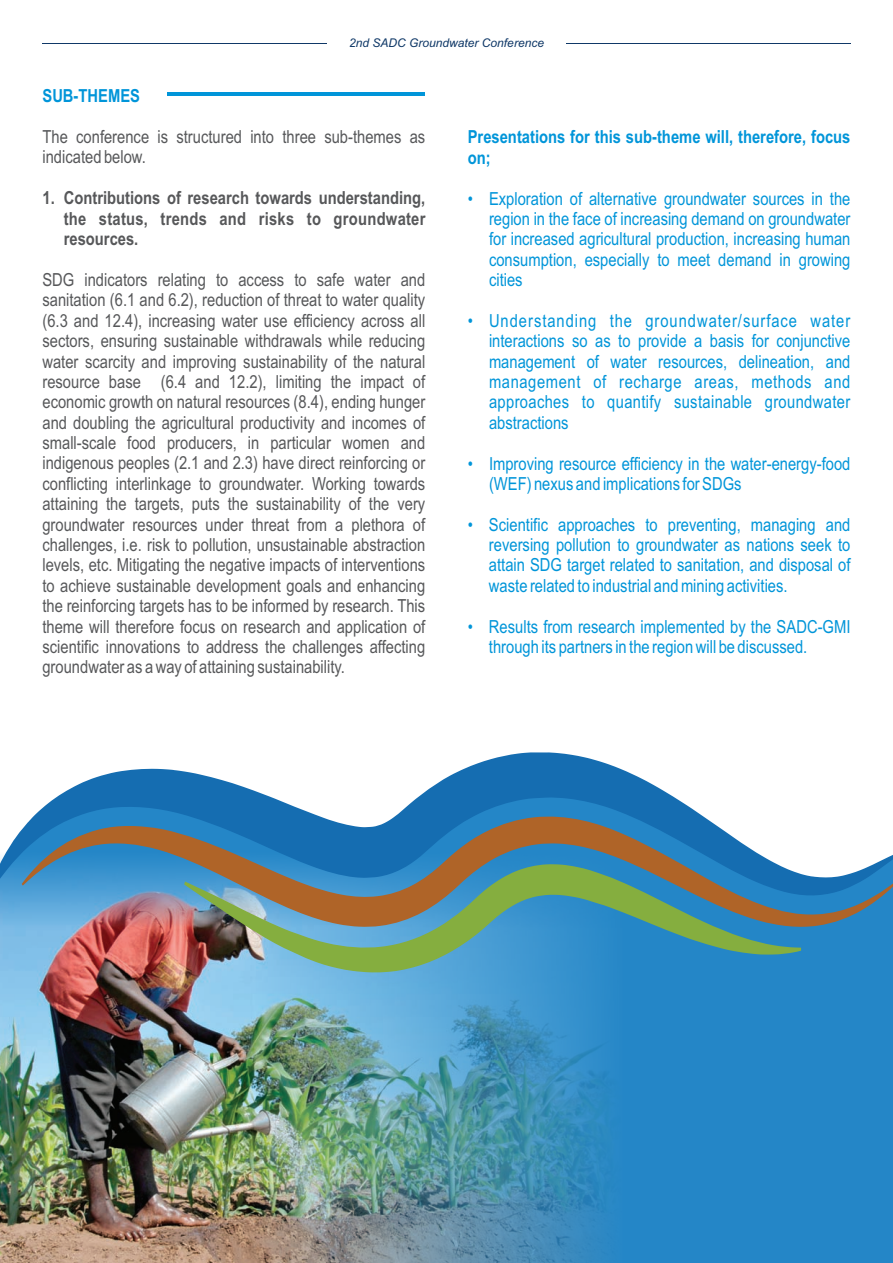
<style>
.page{position:relative;width:893px;height:1263px;background:#fff}
.page>*{position:absolute;margin:0;border:0;box-sizing:border-box;transform-origin:0 0}
.t1{font:18px/20.4px "Arial Narrow";color:#57585a}
.t2{font:18px/20.4px "Arial Narrow";color:#0095d9;text-align:justify}
.t3{font:700 18px/20.5px "Arial Narrow";letter-spacing:.015em;color:#57585a;text-align:justify}
.t4{font:700 18px/20.5px "Arial Narrow";color:#0095d9}
.t5{font:italic 12px "Arial";color:#0f3867}
</style>
<div class="page">
<div style="left:630px;top:928px;width:263px;height:335px;background:#2486c7"></div>
<img style="left:0;top:896px;width:630px;height:367px">
<hr style="left:168px;top:92px;width:257px;height:4px;background:#0095d9">
<hr style="left:42px;top:43px;width:285px;height:1px;background:#0f3867">
<hr style="left:566px;top:43px;width:284px;height:1px;background:#0f3867">
<svg style="left:22px;top:896px;width:871px;height:32px;background:#748aa8"></svg>
<svg style="left:0;top:752px;width:893px;height:144px"></svg>
<svg style="left:184px;top:864px;width:617px;height:108px;background:#608e8e"></svg>
<p class="t5" style="left:349px;top:39px;width:196px">2nd SADC Groundwater Conference</p>
<p class="t4" style="left:42px;top:87px;width:99px">SUB-THEMES</p>
<p class="t1" style="left:42px;top:128px;width:384px">The conference is structured into three sub-themes as indicated below.</p>
<p class="t3" style="left:64px;top:189px;width:363px;text-indent:-21px">1. Contributions of research towards understanding, the status, trends and risks to groundwater resources.</p>
<p class="t1" style="left:42px;top:271px;width:384px;text-align:justify">SDG indicators relating to access to safe water and sanitation (6.1 and 6.2), reduction of threat to water quality (6.3 and 12.4), increasing water use efficiency across all sectors, ensuring sustainable withdrawals while reducing water scarcity and improving sustainability of the natural resource base (6.4 and 12.2), limiting the impact of economic growth on natural resources (8.4), ending hunger and doubling the agricultural productivity and incomes of small-scale food producers, in particular women and indigenous peoples (2.1 and 2.3) have direct reinforcing or conflicting interlinkage to groundwater. Working towards attaining the targets, puts the sustainability of the very groundwater resources under threat from a plethora of challenges, i.e. risk to pollution, unsustainable abstraction levels, etc. Mitigating the negative impacts of interventions to achieve sustainable development goals and enhancing the reinforcing targets has to be informed by research. This theme will therefore focus on research and application of scientific innovations to address the challenges affecting groundwater as a way of attaining sustainability.</p>
<p class="t4" style="left:468px;top:128px;width:384px">Presentations for this sub-theme will, therefore, focus on;</p>
<p class="t2" style="left:489px;top:190px;width:363px;text-indent:-21px">• Exploration of alternative groundwater sources in the region in the face of increasing demand on groundwater for increased agricultural production, increasing human consumption, especially to meet demand in growing cities</p>
<p class="t2" style="left:489px;top:312px;width:363px;text-indent:-21px">• Understanding the groundwater/surface water interactions so as to provide a basis for conjunctive management of water resources, delineation, and management of recharge areas, methods and approaches to quantify sustainable groundwater abstractions</p>
<p class="t2" style="left:489px;top:455px;width:363px;text-indent:-21px">• Improving resource efficiency in the water-energy-food (WEF) nexus and implications for SDGs</p>
<p class="t2" style="left:489px;top:516px;width:363px;text-indent:-21px">• Scientific approaches to preventing, managing and reversing pollution to groundwater as nations seek to attain SDG target related to sanitation, and disposal of waste related to industrial and mining activities.</p>
<p class="t2" style="left:489px;top:618px;width:363px;text-indent:-21px">• Results from research implemented by the SADC-GMI through its partners in the region will be discussed.</p>
</div>
